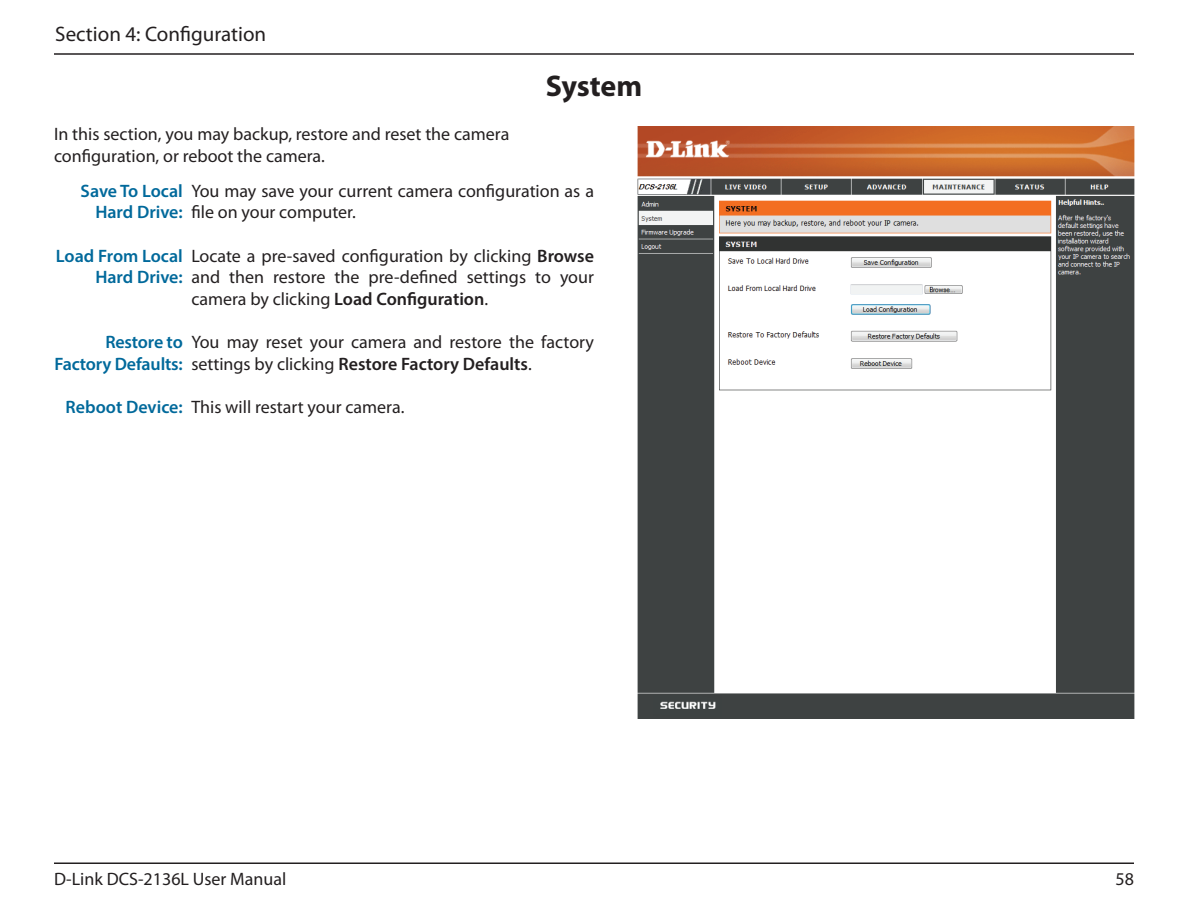
<style>
.page{position:relative;width:1188px;height:918px;background:#fff}
.page>*{position:absolute;margin:0;border:0;box-sizing:border-box;transform-origin:0 0}
.t1{font:700 30px "Myriad Pro";letter-spacing:-.005em;color:#231f20}
.t2{font:21px "Myriad Pro";color:#231f20}
.t3{font:18px/21.6px "Myriad Pro";color:#231f20}
.t4{font:600 18px/21.6px "Myriad Pro";letter-spacing:-.005em;color:#00699b;text-align:right}
.s1{font-weight:600}
</style>
<div class="page">
<hr style="left:54px;top:53px;width:1080px;height:2px;background:#231f20">
<hr style="left:54px;top:862px;width:1080px;height:2px;background:#231f20">
<img style="left:638px;top:127px;width:497px;height:591px">
<p class="t2" style="left:55px;top:21px;width:213px">Section 4: Configuration</p>
<h1 class="t1" style="left:546px;top:66px;width:98px">System</h1>
<p class="t3" style="left:54px;top:123px;width:457px">In this section, you may backup, restore and reset the camera configuration, or reboot the camera.</p>
<p class="t4" style="left:81px;top:179px;width:104px">Save To Local<br>Hard Drive:</p>
<p class="t4" style="left:56px;top:244px;width:128px">Load From Local<br>Hard Drive:</p>
<p class="t3" style="left:191px;top:180px;width:404px">You may save your current camera configuration as a file on your computer.</p>
<p class="t3" style="left:191px;top:244px;width:404px;text-align:justify">Locate a pre-saved configuration by clicking <span class="s1">Browse </span>and then restore the pre-defined settings to your camera by clicking <span class="s1">Load Configuration</span>.</p>
<p class="t3" style="left:191px;top:331px;width:404px">You may reset your camera and restore the factory settings by clicking <span class="s1">Restore Factory Defaults</span>.</p>
<p class="t3" style="left:191px;top:396px;width:215px">This will restart your camera.</p>
<p class="t4" style="left:55px;top:331px;width:130px">Restore to<br>Factory Defaults:</p>
<p class="t4" style="left:66px;top:395px;width:119px">Reboot Device:</p>
<p class="t3" style="left:54px;top:868px;width:234px">D-Link DCS-2136L User Manual</p>
<p class="t3" style="left:1116px;top:868px;width:20px">58</p>
</div>
